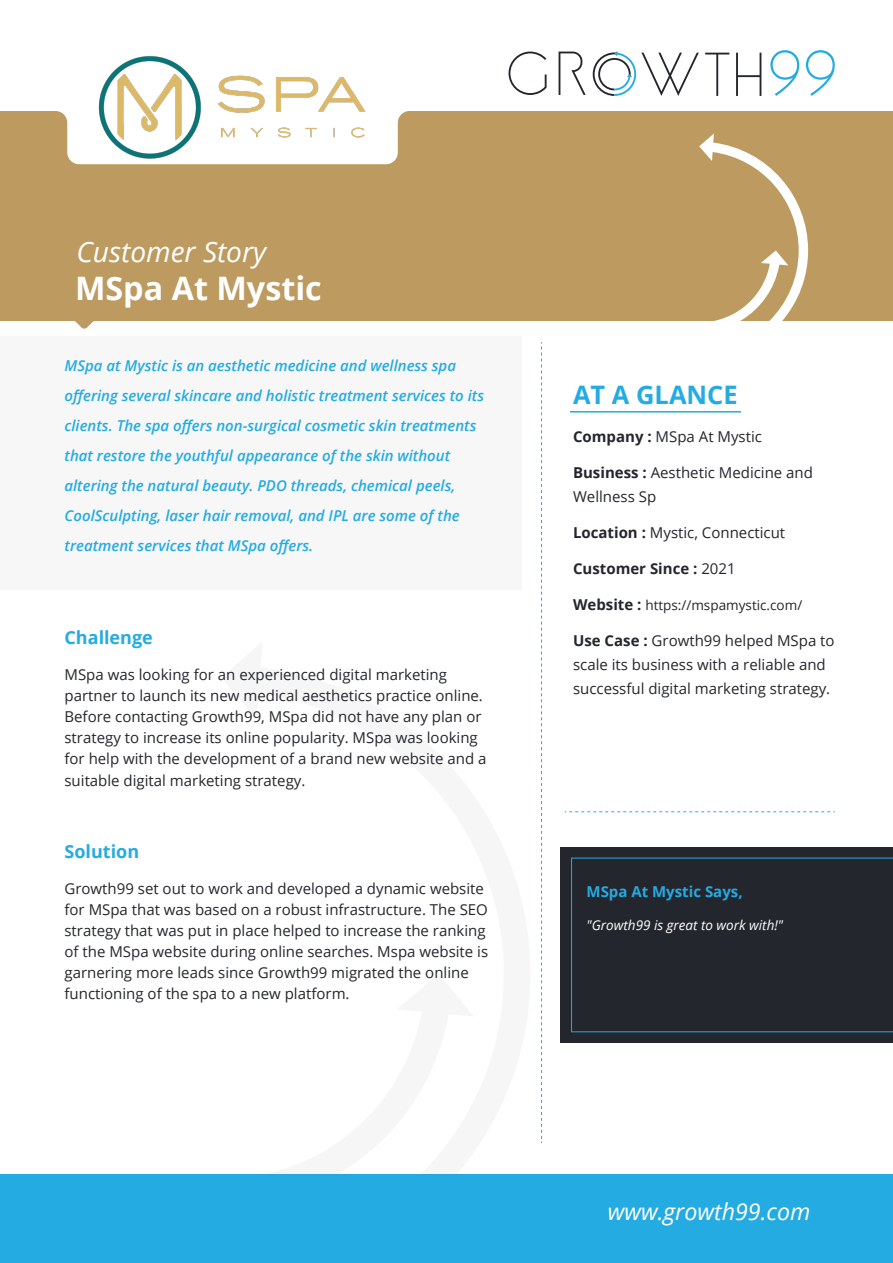
<style>
.page{position:relative;width:893px;height:1263px;background:#fff}
.page>*{position:absolute;margin:0;border:0;box-sizing:border-box;transform-origin:0 0}
.t1{font:700 32.4px "Open Sans";color:#fff}
.t2{font:italic 28.2px "Open Sans";color:#fff}
.t3{font:700 25.5px "Open Sans";color:#24abe2}
.t4{font:italic 23.25px "Open Sans";color:#fff}
.t5{font:700 18px "Open Sans";color:#24abe2}
.t6{font:15px/21px "Open Sans";color:#24262d}
.t7{font:italic 600 15px/30px "Open Sans";color:#24abe2}
.t8{font:700 15px "Open Sans";color:#24262d}
.t9{font:700 15px "Open Sans";color:#24abe2}
.t10{font:13.5px "Open Sans";color:#24262d}
.t11{font:italic 13.5px "Open Sans";color:#fff}
.s1{font-weight:700}
.s2{font-weight:400}
.s3{font-weight:700;font-size:15px}
</style>
<div class="page">
<div style="left:0;top:111px;width:893px;height:218px;background:#bd9b60"></div>
<div style="left:0;top:1175px;width:893px;height:88px;background:#24abe2"></div>
<svg style="left:262px;top:1174px;width:212px;height:1px"></svg>
<svg style="left:699px;top:134px;width:109px;height:187px"></svg>
<div style="left:560px;top:847px;width:333px;height:196px;background:#24262d"></div>
<div style="left:0;top:337px;width:521px;height:253px;background:#f7f7f7"></div>
<svg style="left:770px;top:50px;width:29px;height:46px"></svg>
<svg style="left:806px;top:50px;width:29px;height:46px"></svg>
<svg style="left:736px;top:53px;width:25px;height:43px"></svg>
<svg style="left:705px;top:53px;width:24px;height:43px"></svg>
<svg style="left:559px;top:52px;width:27px;height:43px"></svg>
<svg style="left:509px;top:52px;width:38px;height:43px"></svg>
<svg style="left:593px;top:51px;width:106px;height:45px"></svg>
<svg style="left:541px;top:342px;width:1px;height:801px"></svg>
<svg style="left:565px;top:811px;width:270px;height:1px"></svg>
<hr style="left:570px;top:411px;width:171px;height:1px;background:#24abe2">
<img style="left:92px;top:56px;width:280px;height:105px">
<h2 class="t2" style="left:76px;top:232px;width:191px">Customer Story</h2>
<h1 class="t1" style="left:75px;top:265px;width:248px">MSpa At Mystic</h1>
<p class="t7" style="left:65px;top:351px;width:421px">MSpa at Mystic is an aesthetic medicine and wellness spa offering several skincare and holistic treatment services to its clients. The spa offers non-surgical cosmetic skin treatments that restore the youthful appearance of the skin without altering the natural beauty. PDO threads, chemical peels, CoolSculpting, laser hair removal, and IPL are some of the treatment services that MSpa offers.</p>
<p class="t5" style="left:65px;top:625px;width:90px">Challenge</p>
<p class="t6" style="left:65px;top:664px;width:423px">MSpa was looking for an experienced digital marketing partner to launch its new medical aesthetics practice online.<br>Before contacting Growth99, MSpa did not have any plan or strategy to increase its online popularity. MSpa was looking for help with the development of a brand new website and a suitable digital marketing strategy.</p>
<p class="t5" style="left:65px;top:838px;width:76px">Solution</p>
<p class="t6" style="left:65px;top:877px;width:425px">Growth99 set out to work and developed a dynamic website for MSpa that was based on a robust infrastructure. The SEO strategy that was put in place helped to increase the ranking of the MSpa website during online searches. Mspa website is garnering more leads since Growth99 migrated the online functioning of the spa to a new platform.</p>
<h3 class="t3" style="left:573px;top:376px;width:166px">AT A GLANCE</h3>
<p class="t6" style="left:573px;top:426px;width:190px"><span class="s1">Company :</span> MSpa At Mystic</p>
<p class="t6" style="left:573px;top:460px;width:241px;line-height:24px"><span class="s1">Business :</span> Aesthetic Medicine and<br>Wellness Sp</p>
<p class="t6" style="left:573px;top:522px;width:214px"><span class="s1">Location :</span> Mystic, Connecticut</p>
<p class="t8" style="left:573px;top:558px;width:164px">Customer Since : <span class="s2">2021</span></p>
<p class="t10" style="left:573px;top:596px;width:231px"><span class="s3">Website :</span> https://mspamystic.com/</p>
<p class="t6" style="left:573px;top:628px;width:263px;line-height:24px"><span class="s1">Use Case :</span> Growth99 helped MSpa to scale its business with a reliable and successful digital marketing strategy.</p>
<p class="t9" style="left:586px;top:881px;width:158px">MSpa At Mystic Says,</p>
<p class="t11" style="left:586px;top:916px;width:198px">"Growth99 is great to work with!"</p>
<h3 class="t4" style="left:608px;top:1195px;width:204px">www.growth99.com</h3>
</div>
